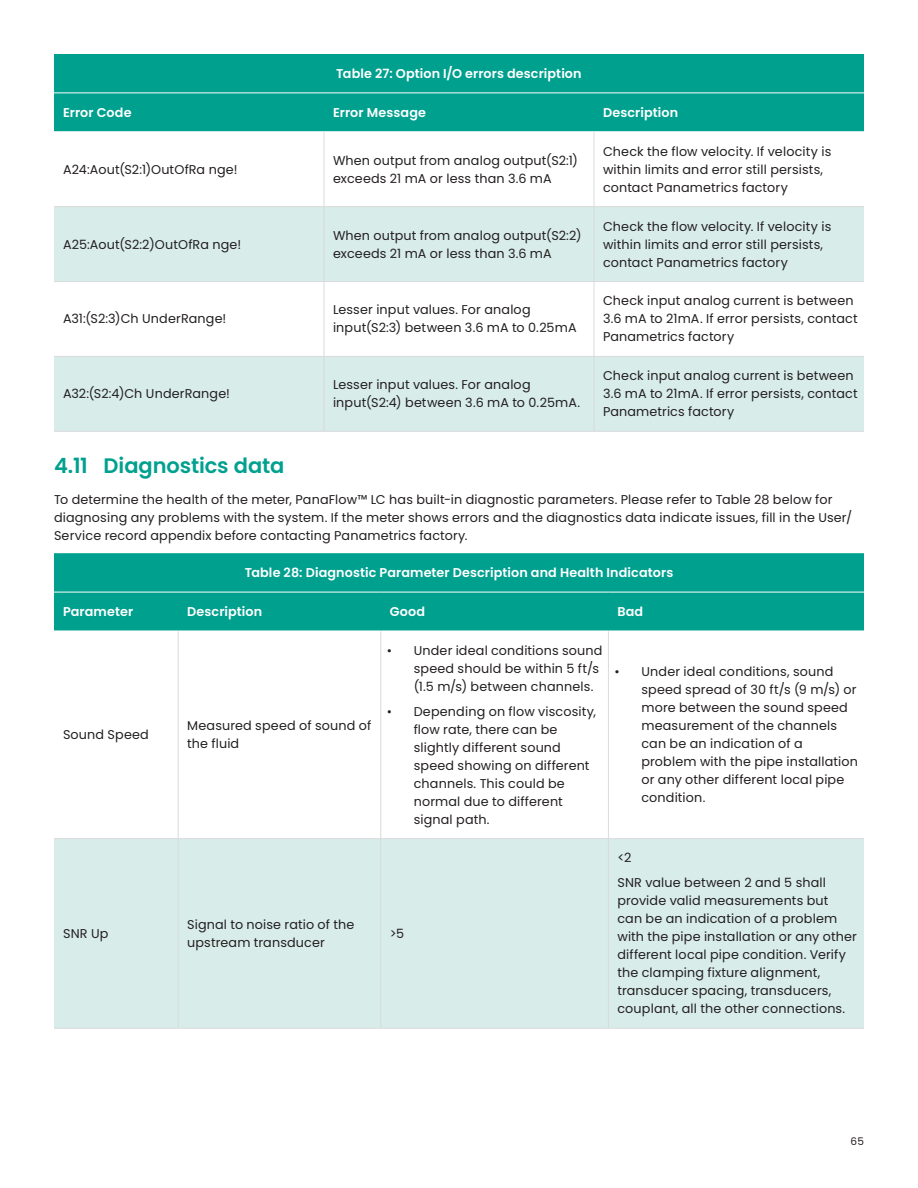
<style>
.page{position:relative;width:918px;height:1188px;background:#fff}
.page>*{position:absolute;margin:0;border:0;box-sizing:border-box;transform-origin:0 0}
._2_2_15pt-body_subhe{font:600 21px "Poppins";letter-spacing:-.005em;color:#00a08f}
._8_5pt-body_text_spa{font:12.75px/18px "Poppins";letter-spacing:.01em;color:#231f20}
._8_5pt-body_text{font:12.75px/18px "Poppins";letter-spacing:.01em;color:#231f20}
._8_5pt-body_text-2{font:600 12.75px "Poppins";letter-spacing:.01em;color:#fff}
.t1{font:10.5px "Poppins";color:#231f20}
</style>
<div class="page">
<div style="left:54px;top:54px;width:810px;height:77px;background:#00a08f"></div>
<svg style="left:54px;top:207px;width:810px;height:224px;fill:#d8ece9"></svg>
<hr style="left:54px;top:93px;width:270px;height:1px;background:#fff">
<hr style="left:324px;top:93px;width:270px;height:1px;background:#fff">
<hr style="left:594px;top:93px;width:270px;height:1px;background:#fff">
<hr style="left:324px;top:132px;width:1px;height:74px;background:#d9dadc">
<hr style="left:594px;top:132px;width:1px;height:74px;background:#d9dadc">
<hr style="left:54px;top:206px;width:270px;height:1px;background:#d9dadc">
<hr style="left:324px;top:206px;width:270px;height:1px;background:#d9dadc">
<hr style="left:324px;top:207px;width:1px;height:74px;background:#d9dadc">
<hr style="left:594px;top:206px;width:270px;height:1px;background:#d9dadc">
<hr style="left:594px;top:207px;width:1px;height:74px;background:#d9dadc">
<hr style="left:54px;top:281px;width:270px;height:1px;background:#d9dadc">
<hr style="left:324px;top:281px;width:270px;height:1px;background:#d9dadc">
<hr style="left:324px;top:282px;width:1px;height:74px;background:#d9dadc">
<hr style="left:594px;top:281px;width:270px;height:1px;background:#d9dadc">
<hr style="left:594px;top:282px;width:1px;height:74px;background:#d9dadc">
<hr style="left:54px;top:356px;width:270px;height:1px;background:#d9dadc">
<hr style="left:324px;top:356px;width:270px;height:1px;background:#d9dadc">
<hr style="left:324px;top:357px;width:1px;height:74px;background:#d9dadc">
<hr style="left:594px;top:356px;width:270px;height:1px;background:#d9dadc">
<hr style="left:594px;top:357px;width:1px;height:74px;background:#d9dadc">
<hr style="left:54px;top:431px;width:270px;height:1px;background:#d9dadc">
<hr style="left:324px;top:431px;width:270px;height:1px;background:#d9dadc">
<hr style="left:594px;top:431px;width:270px;height:1px;background:#d9dadc">
<div style="left:54px;top:553px;width:810px;height:78px;background:#00a08f"></div>
<div style="left:54px;top:839px;width:810px;height:189px;background:#d8ece9"></div>
<hr style="left:54px;top:592px;width:124px;height:1px;background:#fff">
<hr style="left:178px;top:592px;width:203px;height:1px;background:#fff">
<hr style="left:381px;top:592px;width:227px;height:1px;background:#fff">
<hr style="left:608px;top:592px;width:256px;height:1px;background:#fff">
<hr style="left:178px;top:631px;width:1px;height:207px;background:#d9dadc">
<hr style="left:380px;top:631px;width:1px;height:207px;background:#d9dadc">
<hr style="left:608px;top:631px;width:1px;height:207px;background:#d9dadc">
<hr style="left:54px;top:838px;width:124px;height:1px;background:#d9dadc">
<hr style="left:178px;top:838px;width:203px;height:1px;background:#d9dadc">
<hr style="left:178px;top:839px;width:1px;height:189px;background:#d9dadc">
<hr style="left:381px;top:838px;width:227px;height:1px;background:#d9dadc">
<hr style="left:380px;top:839px;width:1px;height:189px;background:#d9dadc">
<hr style="left:608px;top:838px;width:256px;height:1px;background:#d9dadc">
<hr style="left:608px;top:839px;width:1px;height:189px;background:#d9dadc">
<hr style="left:54px;top:1028px;width:124px;height:1px;background:#d9dadc">
<hr style="left:178px;top:1028px;width:203px;height:1px;background:#d9dadc">
<hr style="left:381px;top:1028px;width:227px;height:1px;background:#d9dadc">
<hr style="left:608px;top:1028px;width:256px;height:1px;background:#d9dadc">
<p class="_8_5pt-body_text-2" style="left:336px;top:66px;width:247px">Table 27: Option I/O errors description</p>
<p class="_8_5pt-body_text-2" style="left:63px;top:105px;width:70px">Error Code</p>
<p class="_8_5pt-body_text-2" style="left:333px;top:105px;width:95px">Error Message</p>
<p class="_8_5pt-body_text-2" style="left:603px;top:105px;width:77px">Description</p>
<p class="_8_5pt-body_text_spa" style="left:63px;top:160px;width:176px">A24:Aout(S2:1)OutOfRa nge!</p>
<p class="_8_5pt-body_text_spa" style="left:333px;top:151px;width:246px">When output from analog output(S2:1) exceeds 21 mA or less than 3.6 mA</p>
<p class="_8_5pt-body_text_spa" style="left:603px;top:142px;width:230px">Check the flow velocity. If velocity is within limits and error still persists, contact Panametrics factory</p>
<p class="_8_5pt-body_text_spa" style="left:63px;top:235px;width:180px">A25:Aout(S2:2)OutOfRa nge!</p>
<p class="_8_5pt-body_text_spa" style="left:333px;top:226px;width:250px">When output from analog output(S2:2) exceeds 21 mA or less than 3.6 mA</p>
<p class="_8_5pt-body_text_spa" style="left:603px;top:217px;width:230px">Check the flow velocity. If velocity is within limits and error still persists, contact Panametrics factory</p>
<p class="_8_5pt-body_text_spa" style="left:63px;top:310px;width:165px">A31:(S2:3)Ch UnderRange!</p>
<p class="_8_5pt-body_text_spa" style="left:333px;top:301px;width:245px">Lesser input values. For analog input(S2:3) between 3.6 mA to 0.25mA</p>
<p class="_8_5pt-body_text_spa" style="left:603px;top:292px;width:256px">Check input analog current is between<br>3.6 mA to 21mA. If error persists, contact<br>Panametrics factory</p>
<p class="_8_5pt-body_text_spa" style="left:63px;top:385px;width:169px">A32:(S2:4)Ch UnderRange!</p>
<p class="_8_5pt-body_text_spa" style="left:333px;top:376px;width:249px">Lesser input values. For analog input(S2:4) between 3.6 mA to 0.25mA.</p>
<p class="_8_5pt-body_text_spa" style="left:603px;top:367px;width:256px">Check input analog current is between<br>3.6 mA to 21mA. If error persists, contact<br>Panametrics factory</p>
<p class="_2_2_15pt-body_subhe" style="left:54px;top:453px;width:232px">4.11 Diagnostics data</p>
<p class="_8_5pt-body_text" style="left:54px;top:491px;width:800px">To determine the health of the meter, PanaFlow™ LC has built-in diagnostic parameters. Please refer to Table 28 below for diagnosing any problems with the system. If the meter shows errors and the diagnostics data indicate issues, fill in the User/<br>Service record appendix before contacting Panametrics factory.</p>
<p class="_8_5pt-body_text-2" style="left:245px;top:565px;width:430px">Table 28: Diagnostic Parameter Description and Health Indicators</p>
<p class="_8_5pt-body_text-2" style="left:63px;top:604px;width:72px">Parameter</p>
<p class="_8_5pt-body_text-2" style="left:187px;top:604px;width:77px">Description</p>
<p class="_8_5pt-body_text-2" style="left:390px;top:604px;width:37px">Good</p>
<p class="_8_5pt-body_text-2" style="left:617px;top:604px;width:27px">Bad</p>
<p class="_8_5pt-body_text_spa" style="left:63px;top:726px;width:87px">Sound Speed</p>
<p class="_8_5pt-body_text_spa" style="left:187px;top:717px;width:186px">Measured speed of sound of the fluid</p>
<p class="_8_5pt-body_text" style="left:414px;top:641px;width:190px;text-indent:-27px">• Under ideal conditions sound speed should be within 5 ft/s (1.5 m/s) between channels.</p>
<p class="_8_5pt-body_text" style="left:414px;top:702px;width:184px;text-indent:-27px">• Depending on flow viscosity, flow rate, there can be slightly different sound speed showing on different channels. This could be normal due to different signal path.</p>
<p class="_8_5pt-body_text_spa" style="left:63px;top:924px;width:47px">SNR Up</p>
<p class="_8_5pt-body_text_spa" style="left:187px;top:915px;width:169px">Signal to noise ratio of the upstream transducer</p>
<p class="_8_5pt-body_text_spa" style="left:390px;top:924px;width:16px">&gt;5</p>
<p class="_8_5pt-body_text" style="left:641px;top:663px;width:218px;text-indent:-27px">• Under ideal conditions, sound speed spread of 30 ft/s (9 m/s) or more between the sound speed measurement of the channels can be an indication of a problem with the pipe installation or any other different local pipe condition.</p>
<p class="_8_5pt-body_text_spa" style="left:617px;top:849px;width:16px">&lt;2</p>
<p class="_8_5pt-body_text_spa" style="left:617px;top:874px;width:241px">SNR value between 2 and 5 shall provide valid measurements but<br>can be an indication of a problem with the pipe installation or any other different local pipe condition. Verify the clamping fixture alignment, transducer spacing, transducers, couplant, all the other connections.</p>
<p class="t1" style="left:851px;top:1135px;width:15px">65</p>
</div>
